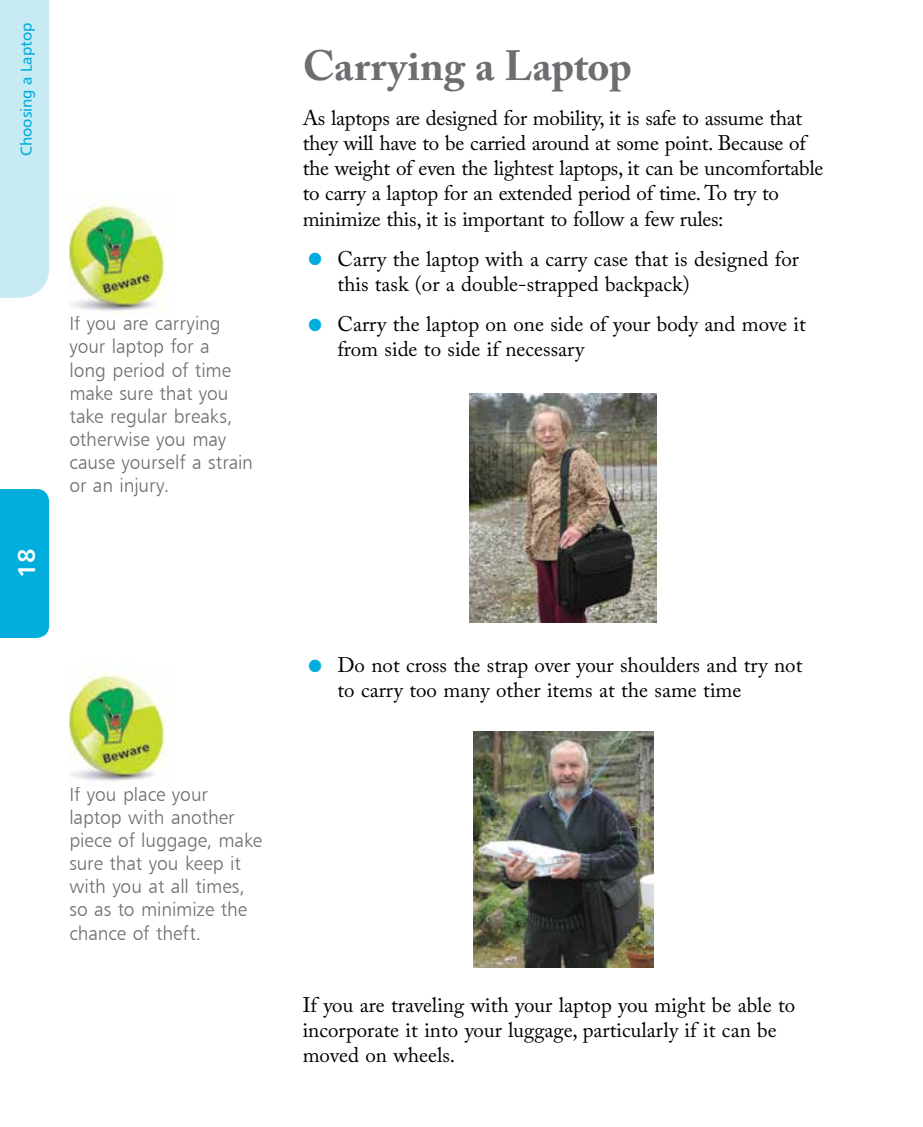
<style>
.page{position:relative;width:923px;height:1127px;background:#fff}
.page>*{position:absolute;margin:0;border:0;box-sizing:border-box;transform-origin:0 0}
.t1{font:700 42px "Adobe Caslon Pro";color:#6d6e71}
.t2{font:24.5px "Humanist 777 BT Bold B";color:#fff}
.t3{font:21px/25.2px "Adobe Caslon Pro";color:#000}
.t4{font:19.25px/23.1px "Humanist 777 BT Light B";letter-spacing:-.005em;color:#6d6e71}
.t5{font:15.75px "Humanist 777 BT Roman B";color:#00addc}
.s1{font-family:"Humanist 777 BT Bold B";font-size:42px;color:#00addc}
</style>
<div class="page">
<div style="left:0;top:489px;width:49px;height:148px;background:#00addc"></div>
<div style="left:0;top:0;width:49px;height:298px;background:#c8eaf3"></div>
<img style="left:469px;top:393px;width:188px;height:229px">
<img style="left:473px;top:731px;width:180px;height:236px">
<img style="left:69px;top:202px;width:97px;height:112px">
<img style="left:69px;top:672px;width:97px;height:112px">
<p class="t5" style="left:17px;top:156px;width:135px;rotate:-90deg">Choosing a Laptop</p>
<p class="t2" style="left:11px;top:578px;width:31px;rotate:-90deg">18</p>
<p class="t4" style="left:69px;top:312px;width:185px">If you are carrying your laptop for a<br>long period of time make sure that you take regular breaks, otherwise you may cause yourself a strain or an injury.</p>
<p class="t4" style="left:69px;top:782px;width:194px">If you place your laptop with another piece of luggage, make sure that you keep it with you at all times, so as to minimize the chance of theft.</p>
<h1 class="t1" style="left:303px;top:41px;width:330px">Carrying a Laptop</h1>
<p class="t3" style="left:303px;top:105px;width:522px">As laptops are designed for mobility, it is safe to assume that they will have to be carried around at some point. Because of the weight of even the lightest laptops, it can be uncomfortable to carry a laptop for an extended period of time. To try to minimize this, it is important to follow a few rules:</p>
<p class="t3" style="left:337px;top:246px;width:463px;text-indent:-35px"><span class="s1">•</span> Carry the laptop with a carry case that is designed for this task (or a double-strapped backpack)</p>
<p class="t3" style="left:337px;top:311px;width:470px;text-indent:-35px"><span class="s1">•</span> Carry the laptop on one side of your body and move it from side to side if necessary</p>
<p class="t3" style="left:337px;top:652px;width:466px;text-indent:-35px"><span class="s1">•</span> Do not cross the strap over your shoulders and try not to carry too many other items at the same time</p>
<p class="t3" style="left:303px;top:991px;width:494px">If you are traveling with your laptop you might be able to incorporate it into your luggage, particularly if it can be moved on wheels.</p>
</div>
